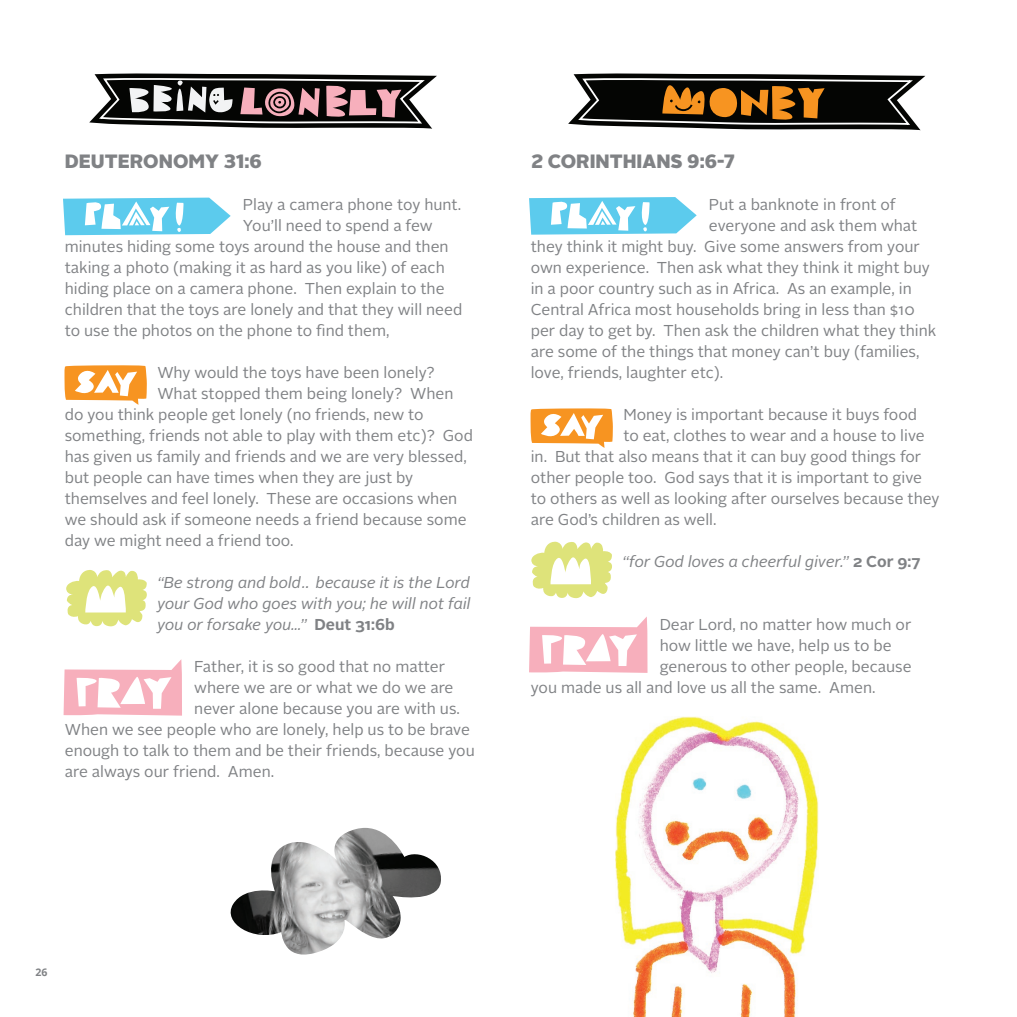
<style>
.page{position:relative;width:1017px;height:1017px;background:#fff}
.page>*{position:absolute;margin:0;border:0;box-sizing:border-box;transform-origin:0 0}
.t1{font:900 19.25px "Alright Sans";color:#808285}
.t2{font:15.75px "Alright Sans";color:#808285}
.t3{font:italic 15.75px/21px "Alright Sans";color:#808285;text-align:justify}
.t4{font:700 10.5px "Open Sans";color:#808285}
.s1{font-weight:700;font-style:normal}
</style>
<div class="page">
<svg style="left:64px;top:365px;width:83px;height:40px"></svg>
<svg style="left:63px;top:198px;width:168px;height:37px"></svg>
<svg style="left:66px;top:570px;width:81px;height:57px"></svg>
<svg style="left:64px;top:659px;width:118px;height:57px"></svg>
<svg style="left:529px;top:197px;width:168px;height:38px"></svg>
<svg style="left:530px;top:408px;width:83px;height:40px"></svg>
<svg style="left:531px;top:542px;width:81px;height:57px"></svg>
<svg style="left:529px;top:616px;width:118px;height:57px"></svg>
<svg style="left:89px;top:73px;width:348px;height:56px"></svg>
<svg style="left:568px;top:73px;width:358px;height:57px;background:#594b39"></svg>
<img style="left:616px;top:717px;width:203px;height:300px">
<img style="left:230px;top:828px;width:211px;height:127px">
<p class="t1" style="left:65px;top:147px;width:199px">DEUTERONOMY 31:6</p>
<p class="t2" style="left:243px;top:194px;width:220px">Play a camera phone toy hunt.</p>
<p class="t2" style="left:243px;top:215px;width:191px">You’ll need to spend a few</p>
<p class="t2" style="left:65px;top:236px;width:385px">minutes hiding some toys around the house and then</p>
<p class="t2" style="left:65px;top:257px;width:382px">taking a photo (making it as hard as you like) of each</p>
<p class="t2" style="left:65px;top:278px;width:381px">hiding place on a camera phone. Then explain to the</p>
<p class="t2" style="left:65px;top:299px;width:399px">children that the toys are lonely and that they will need</p>
<p class="t2" style="left:65px;top:320px;width:326px">to use the photos on the phone to find them,</p>
<p class="t2" style="left:157px;top:362px;width:279px">Why would the toys have been lonely?</p>
<p class="t2" style="left:157px;top:383px;width:298px">What stopped them being lonely? When</p>
<p class="t2" style="left:65px;top:404px;width:360px">do you think people get lonely (no friends, new to</p>
<p class="t2" style="left:65px;top:425px;width:410px">something, friends not able to play with them etc)? God</p>
<p class="t2" style="left:65px;top:446px;width:403px">has given us family and friends and we are very blessed,</p>
<p class="t2" style="left:65px;top:467px;width:350px">but people can have times when they are just by</p>
<p class="t2" style="left:65px;top:488px;width:394px">themselves and feel lonely. These are occasions when</p>
<p class="t2" style="left:65px;top:509px;width:403px">we should ask if someone needs a friend because some</p>
<p class="t2" style="left:65px;top:530px;width:230px">day we might need a friend too.</p>
<p class="t3" style="left:157px;top:572px;width:315px">“Be strong and bold… because it is the Lord your God who goes with you; he will not fail you or forsake you...” <span class="s1">Deut 31:6b</span></p>
<p class="t2" style="left:194px;top:656px;width:252px">Father, it is so good that no matter</p>
<p class="t2" style="left:194px;top:677px;width:261px">where we are or what we do we are</p>
<p class="t2" style="left:194px;top:698px;width:267px">never alone because you are with us.</p>
<p class="t2" style="left:65px;top:719px;width:407px">When we see people who are lonely, help us to be brave</p>
<p class="t2" style="left:65px;top:740px;width:412px">enough to talk to them and be their friends, because you</p>
<p class="t2" style="left:65px;top:761px;width:211px">are always our friend. Amen.</p>
<p class="t1" style="left:531px;top:147px;width:206px">2 CORINTHIANS 9:6-7</p>
<p class="t2" style="left:709px;top:194px;width:188px">Put a banknote in front of</p>
<p class="t2" style="left:709px;top:215px;width:210px">everyone and ask them what</p>
<p class="t2" style="left:531px;top:236px;width:391px">they think it might buy. Give some answers from your</p>
<p class="t2" style="left:531px;top:257px;width:400px">own experience. Then ask what they think it might buy</p>
<p class="t2" style="left:531px;top:278px;width:383px">in a poor country such as in Africa. As an example, in</p>
<p class="t2" style="left:531px;top:299px;width:385px">Central Africa most households bring in less than $10</p>
<p class="t2" style="left:531px;top:320px;width:407px">per day to get by. Then ask the children what they think</p>
<p class="t2" style="left:531px;top:341px;width:390px">are some of the things that money can’t buy (families,</p>
<p class="t2" style="left:531px;top:362px;width:194px">love, friends, laughter etc).</p>
<p class="t2" style="left:623px;top:404px;width:295px">Money is important because it buys food</p>
<p class="t2" style="left:623px;top:425px;width:303px">to eat, clothes to wear and a house to live</p>
<p class="t2" style="left:531px;top:446px;width:392px">in. But that also means that it can buy good things for</p>
<p class="t2" style="left:531px;top:467px;width:393px">other people too. God says that it is important to give</p>
<p class="t2" style="left:531px;top:488px;width:410px">to others as well as looking after ourselves because they</p>
<p class="t2" style="left:531px;top:509px;width:187px">are God’s children as well.</p>
<p class="t3" style="left:622px;top:551px;width:299px">“for God loves a cheerful giver.” <span class="s1">2 Cor 9:7</span></p>
<p class="t2" style="left:660px;top:614px;width:253px">Dear Lord, no matter how much or</p>
<p class="t2" style="left:660px;top:635px;width:233px">how little we have, help us to be</p>
<p class="t2" style="left:660px;top:656px;width:253px">generous to other people, because</p>
<p class="t2" style="left:531px;top:677px;width:346px">you made us all and love us all the same. Amen.</p>
<p class="t4" style="left:35px;top:965px;width:13px">26</p>
</div>
